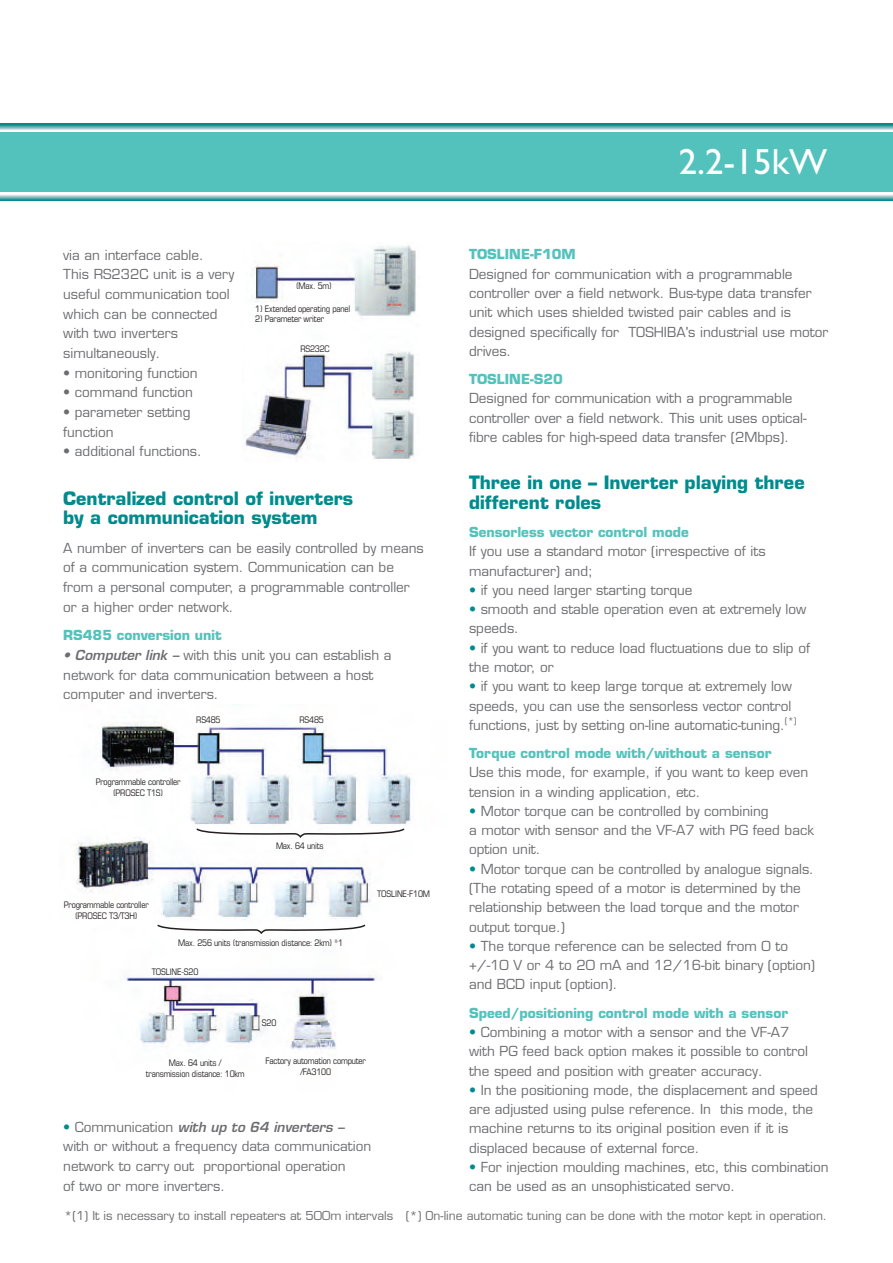
<style>
.page{position:relative;width:893px;height:1263px;background:#fff}
.page>*{position:absolute;margin:0;border:0;box-sizing:border-box;transform-origin:0 0}
.t1{font:36.6px "Gill Sans";color:#fff}
.t2{font:700 18px/19.6px "Eurostile";color:#008b8d}
.t3{font:13.5px/19.2px "Eurostile";color:#6c6d70}
.t4{font:700 13.5px "Eurostile";color:#54c2bc}
.t5{font:12px "Eurostile";color:#6c6d70}
.t6{font:condensed 9px/10.8px "Eurostile";letter-spacing:-.02em;color:#231f20;text-align:center}
.s1{font-weight:600;font-style:italic}
.s2{color:#008b8d}
</style>
<div class="page">
<div style="left:0;top:132px;width:893px;height:60px;background:#54c2bc"></div>
<svg style="left:0;top:123px;width:893px;height:7px;background:#56acb0"></svg>
<svg style="left:0;top:195px;width:893px;height:6px;background:#63b1b5"></svg>
<img style="left:76px;top:723px;width:337px;height:327px">
<svg style="left:195px;top:827px;width:211px;height:11px"></svg>
<svg style="left:156px;top:923px;width:211px;height:11px"></svg>
<img style="left:245px;top:245px;width:171px;height:214px">
<p class="t3" style="left:63px;top:245px;width:173px;line-height:19.6px">via an interface cable.<br>This RS232C unit is a very useful communication tool which can be connected with two inverters simultaneously.</p>
<p class="t3" style="left:63px;top:363px;width:136px">• monitoring function</p>
<p class="t3" style="left:63px;top:383px;width:131px">• command function</p>
<p class="t3" style="left:63px;top:402px;width:129px;line-height:19.6px">• parameter setting function</p>
<p class="t3" style="left:63px;top:442px;width:140px">• additional functions.</p>
<h2 class="t2" style="left:63px;top:488px;width:291px">Centralized control of inverters by a communication system</h2>
<p class="t3" style="left:63px;top:538px;width:362px;line-height:19.6px">A number of inverters can be easily controlled by means of a communication system. Communication can be from a personal computer, a programmable controller or a higher order network.</p>
<p class="t4" style="left:63px;top:627px;width:160px">RS485 conversion unit</p>
<p class="t3" style="left:63px;top:645px;width:330px;line-height:19.6px"><span class="s1">• Computer link –</span> with this unit you can establish a network for data communication between a host computer and inverters.</p>
<p class="t6" style="left:296px;top:281px;width:37px">(Max. 5m)</p>
<p class="t6" style="left:255px;top:303px;width:96px">1) Extended operating panel</p>
<p class="t6" style="left:255px;top:314px;width:70px">2) Parameter writer</p>
<p class="t6" style="left:300px;top:343px;width:31px">RS232C</p>
<p class="t6" style="left:196px;top:714px;width:26px">RS485</p>
<p class="t6" style="left:299px;top:714px;width:26px">RS485</p>
<p class="t6" style="left:96px;top:776px;width:86px">Programmable controller (PROSEC T1S)</p>
<p class="t6" style="left:64px;top:899px;width:86px">Programmable controller (PROSEC T3/T3H)</p>
<p class="t6" style="left:276px;top:840px;width:49px">Max. 64 units</p>
<p class="t6" style="left:178px;top:937px;width:166px">Max. 256 units (transmission distance: 2km) *1</p>
<p class="t6" style="left:152px;top:966px;width:48px">TOSLINE-S20</p>
<p class="t6" style="left:377px;top:888px;width:55px">TOSLINE-F10M</p>
<p class="t6" style="left:146px;top:1058px;width:100px">Max. 64 units /<br>transmission distance: 10km</p>
<p class="t6" style="left:262px;top:1017px;width:16px">S20</p>
<p class="t6" style="left:266px;top:1055px;width:102px">Factory automation computer /FA3100</p>
<p class="t3" style="left:63px;top:1117px;width:310px;line-height:19.6px"><span class="s2">•</span> Communication <span class="s1">with up to 64 inverters – </span>with or without a frequency data communication network to carry out proportional operation<br>of two or more inverters.</p>
<h1 class="t1" style="left:679px;top:141px;width:150px">2.2-15kW</h1>
<p class="t4" style="left:469px;top:246px;width:108px">TOSLINE-F10M</p>
<p class="t3" style="left:469px;top:264px;width:361px">Designed for communication with a programmable controller over a field network. Bus-type data transfer unit which uses shielded twisted pair cables and is designed specifically for TOSHIBA's industrial use motor drives.</p>
<p class="t4" style="left:469px;top:371px;width:95px">TOSLINE-S20</p>
<p class="t3" style="left:469px;top:389px;width:339px">Designed for communication with a programmable controller over a field network. This unit uses optical&shy;fibre cables for high-speed data transfer (2Mbps).</p>
<h2 class="t2" style="left:469px;top:473px;width:337px;line-height:19.2px">Three in one – Inverter playing three different roles</h2>
<p class="t4" style="left:469px;top:524px;width:221px">Sensorless vector control mode</p>
<p class="t3" style="left:469px;top:542px;width:298px">If you use a standard motor (irrespective of its manufacturer) and;</p>
<p class="t3" style="left:469px;top:580px;width:225px"><span class="s2">•</span> if you need larger starting torque</p>
<p class="t3" style="left:469px;top:600px;width:339px"><span class="s2">•</span> smooth and stable operation even at extremely low speeds.</p>
<p class="t3" style="left:469px;top:638px;width:343px"><span class="s2">•</span> if you want to reduce load fluctuations due to slip of the motor, or</p>
<p class="t3" style="left:469px;top:677px;width:329px"><span class="s2">•</span> if you want to keep large torque at extremely low speeds, you can use the sensorless vector control functions, just by setting on-line automatic-tuning.<sup>(*)</sup></p>
<p class="t4" style="left:469px;top:745px;width:304px">Torque control mode with/without a sensor</p>
<p class="t3" style="left:469px;top:763px;width:341px">Use this mode, for example, if you want to keep even tension in a winding application, etc.</p>
<p class="t3" style="left:469px;top:801px;width:346px"><span class="s2">•</span> Motor torque can be controlled by combining<br>a motor with sensor and the VF-A7 with PG feed back option unit.</p>
<p class="t3" style="left:469px;top:859px;width:346px"><span class="s2">•</span> Motor torque can be controlled by analogue signals. (The rotating speed of a motor is determined by the relationship between the load torque and the motor output torque.)</p>
<p class="t3" style="left:469px;top:936px;width:348px"><span class="s2">•</span> The torque reference can be selected from 0 to +/-10 V or 4 to 20 mA and 12/16-bit binary (option) and BCD input (option).</p>
<p class="t4" style="left:469px;top:1004px;width:321px">Speed/positioning control mode with a sensor</p>
<p class="t3" style="left:469px;top:1022px;width:340px"><span class="s2">•</span> Combining a motor with a sensor and the VF-A7 with PG feed back option makes it possible to control the speed and position with greater accuracy.</p>
<p class="t3" style="left:469px;top:1080px;width:350px"><span class="s2">•</span> In the positioning mode, the displacement and speed are adjusted using pulse reference. In this mode, the machine returns to its original position even if it is displaced because of external force.</p>
<p class="t3" style="left:469px;top:1157px;width:361px"><span class="s2">•</span> For injection moulding machines, etc, this combination can be used as an unsophisticated servo.</p>
<p class="t5" style="left:64px;top:1208px;width:764px">*(1) It is necessary to install repeaters at 500m intervals (*) On-line automatic tuning can be done with the motor kept in operation.</p>
</div>
